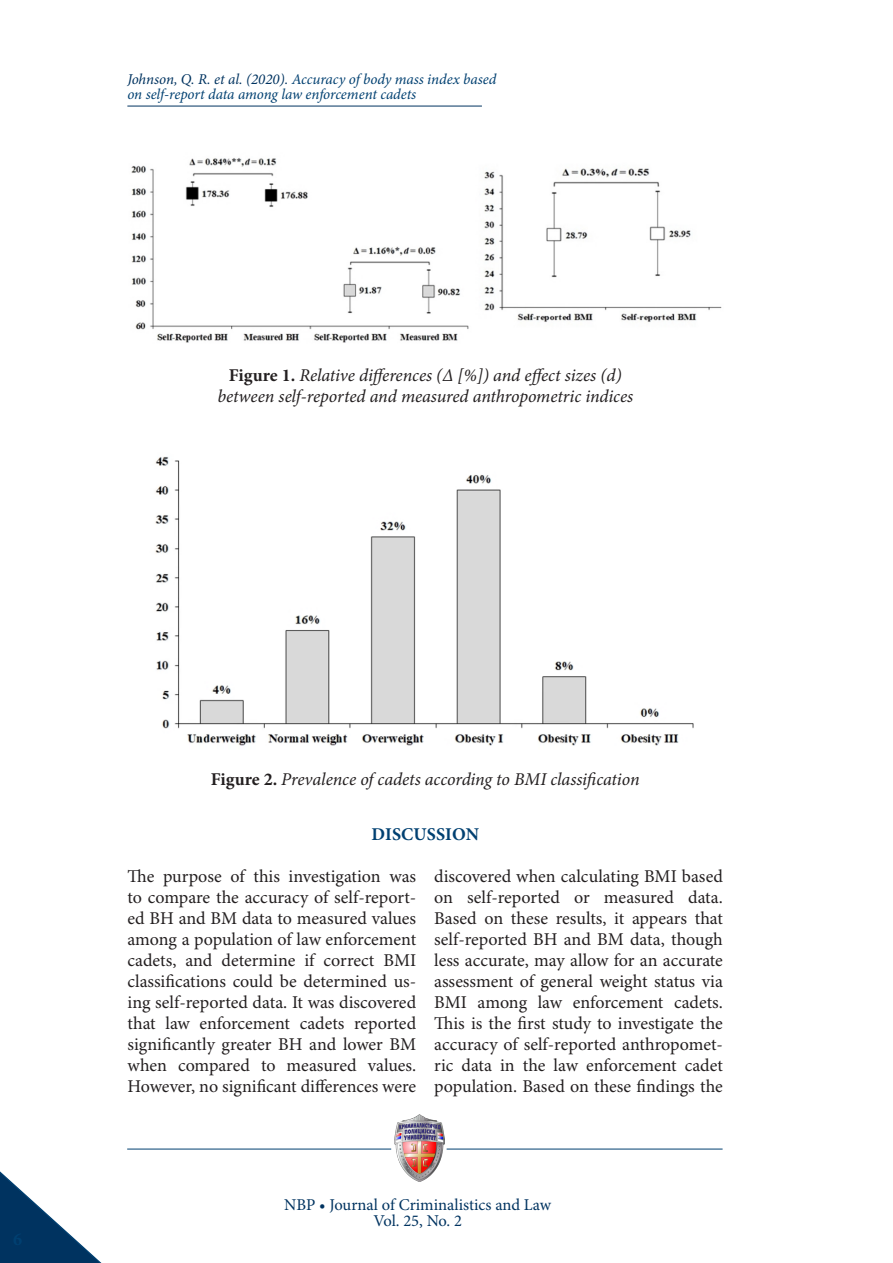
<style>
.page{position:relative;width:893px;height:1263px;background:#fff}
.page>*{position:absolute;margin:0;border:0;box-sizing:border-box;transform-origin:0 0}
.t1{font:18px/21px "Minion Pro";color:#231f20;text-align:justify}
.Slika{font:italic 18px/21px "Minion Pro";letter-spacing:-.005em;color:#231f20;text-align:center}
.N1{font:700 18px "Minion Pro";letter-spacing:.01em;color:#004071}
.t2{font:16.5px/16.5px "Minion Pro";color:#003360;text-align:center}
.t3{font:italic 15px/15px "Minion Pro";letter-spacing:-.005em;color:#004071}
.s1{color:#003360}
.s2{font-weight:700;font-style:normal}
</style>
<div class="page">
<img style="left:394px;top:1114px;width:50px;height:67px">
<hr style="left:127px;top:1149px;width:264px;height:1px;background:#004071">
<hr style="left:447px;top:1149px;width:276px;height:1px;background:#004071">
<hr style="left:127px;top:106px;width:355px;height:1px;background:#003360">
<svg style="left:0;top:1171px;width:102px;height:92px"></svg>
<img style="left:131px;top:158px;width:591px;height:185px">
<img style="left:155px;top:456px;width:539px;height:290px">
<p class="t3" style="left:127px;top:72px;width:370px"><span class="s1">Johnson, Q. R. et al. (2020).</span> Accuracy of body mass index based on self-report data among law enforcement cadets</p>
<p class="Slika" style="left:217px;top:364px;width:417px"><span class="s2">Figure 1.</span> Relative differences (Δ [%]) and effect sizes (d) between self-reported and measured anthropometric indices</p>
<p class="Slika" style="left:211px;top:768px;width:430px"><span class="s2">Figure 2.</span> Prevalence of cadets according to BMI classification</p>
<p class="N1" style="left:371px;top:821px;width:109px">DISCUSSION</p>
<p class="t1" style="left:128px;top:867px;width:290px">The purpose of this investigation was to compare the accuracy of self-report&shy;ed BH and BM data to measured values among a population of law enforcement cadets, and determine if correct BMI classifications could be determined us&shy;ing self-reported data. It was discovered that law enforcement cadets reported significantly greater BH and lower BM when compared to measured values.<br>However, no significant differences were</p>
<p class="t1" style="left:434px;top:867px;width:290px">discovered when calculating BMI based on self-reported or measured data.<br>Based on these results, it appears that self-reported BH and BM data, though less accurate, may allow for an accurate assessment of general weight status via BMI among law enforcement cadets.<br>This is the first study to investigate the accuracy of self-reported anthropomet&shy;ric data in the law enforcement cadet population. Based on these findings the</p>
<p class="t2" style="left:284px;top:1197px;width:268px">NBP • Journal of Criminalistics and Law<br>Vol. 25, No. 2</p>
</div>
